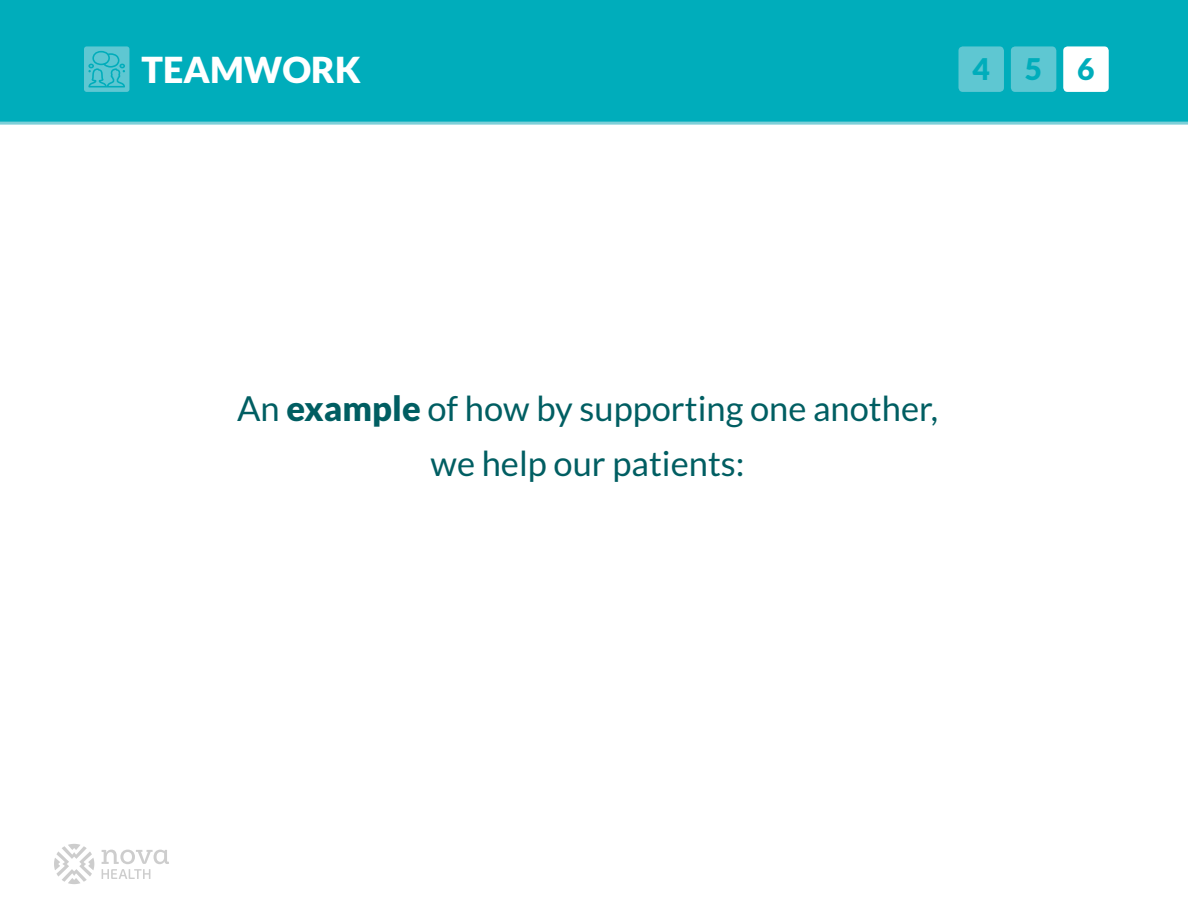
<style>
.page{position:relative;width:1188px;height:918px;background:#fff}
.page>*{position:absolute;margin:0;border:0;box-sizing:border-box;transform-origin:0 0}
.t1{font:900 36px "Lato";color:#fff}
.t2{font:34.5px/55.5px "Lato";color:#005e62;text-align:center}
.t3{font:900 30px "Lato";color:#00adbb}
.s1{font-weight:900}
</style>
<div class="page">
<svg style="left:54px;top:844px;width:40px;height:40px"></svg>
<svg style="left:102px;top:850px;width:67px;height:29px"></svg>
<div style="left:0;top:0;width:1188px;height:123px;background:#00adbb"></div>
<hr style="left:0;top:122px;width:1188px;height:3px;background:#7dcfd8">
<div style="left:959px;top:46px;width:45px;height:46px;background:#5ec7d2;border-radius:4px"></div>
<div style="left:1011px;top:46px;width:45px;height:46px;background:#5ec7d2;border-radius:4px"></div>
<div style="left:1063px;top:46px;width:46px;height:46px;background:#fff;border-radius:4px"></div>
<svg style="left:84px;top:46px;width:45px;height:46px;background:#4bc1cd"></svg>
<p class="t1" style="left:142px;top:49px;width:221px">TEAMWORK</p>
<p class="t3" style="left:973px;top:51px;width:124px">456</p>
<p class="t2" style="left:237px;top:380px;width:702px">An <span class="s1">example</span> of how by supporting one another, we help our patients:</p>
</div>
